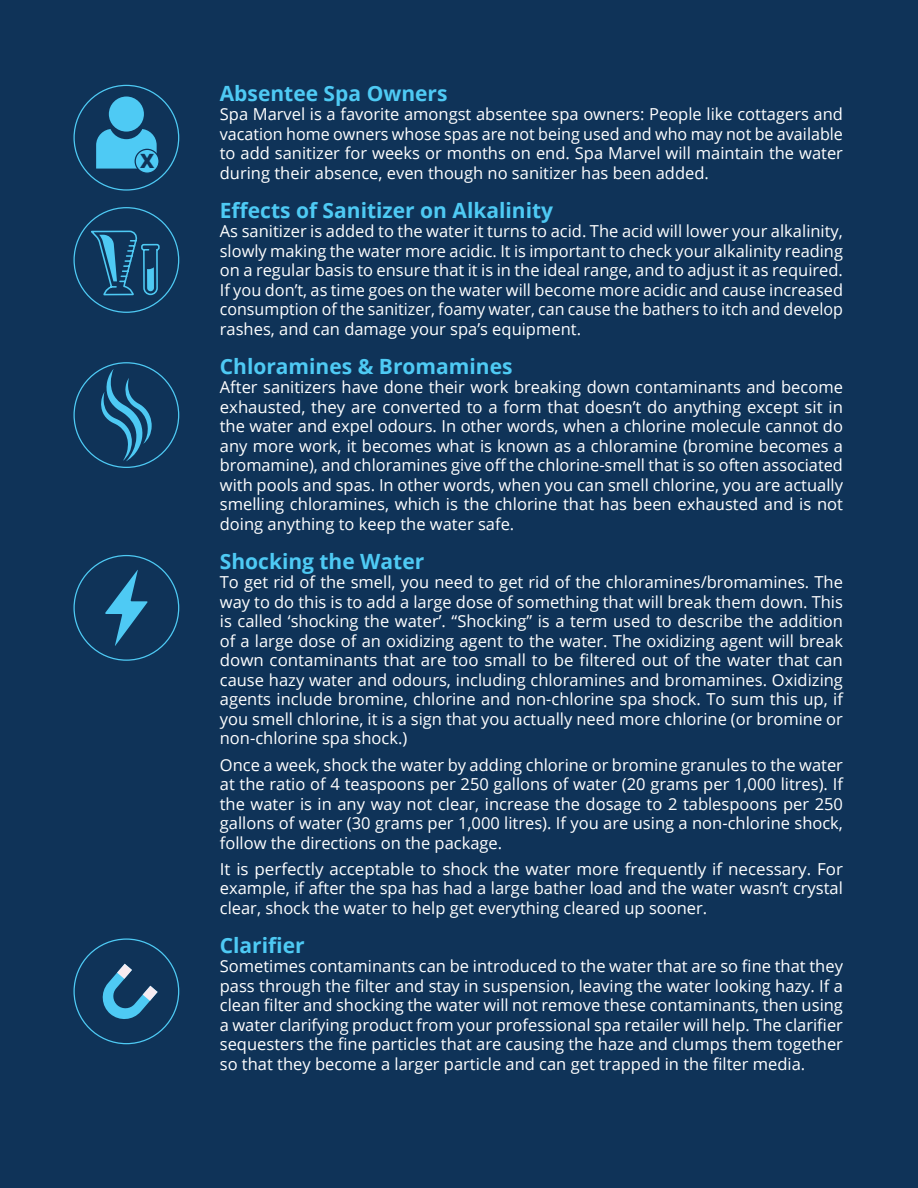
<style>
.page{position:relative;width:918px;height:1188px;background:#0f3358}
.page>*{position:absolute;margin:0;border:0;box-sizing:border-box;transform-origin:0 0}
.t1{font:700 21px "Open Sans";color:#4ecaf4}
.t2{font:800 19.65px "Open Sans";color:#0f3358}
.t3{font:16.5px/19.5px "Open Sans";color:#fff;text-align:justify}
</style>
<div class="page">
<svg style="left:96px;top:129px;width:61px;height:40px;background:#48bce5"></svg>
<div style="left:109px;top:104px;width:35px;height:35px;background:#0f3358;border-radius:50%"></div>
<div style="left:109px;top:97px;width:35px;height:35px;background:#4ecaf4;border-radius:50%"></div>
<div style="left:135px;top:149px;width:24px;height:24px;background:#4ecaf4;border-radius:50%"></div>
<div style="left:135px;top:149px;width:25px;height:25px;border:1px solid #0f3358;border-radius:50%"></div>
<svg style="left:88px;top:230px;width:72px;height:66px"></svg>
<svg style="left:101px;top:369px;width:51px;height:92px"></svg>
<svg style="left:105px;top:570px;width:43px;height:76px"></svg>
<svg style="left:102px;top:964px;width:56px;height:55px"></svg>
<p class="t2" style="left:140px;top:146px;width:16px">X</p>
<p class="t1" style="left:220px;top:78px;width:229px">Absentee Spa Owners</p>
<p class="t3" style="left:220px;top:104px;width:625px">Spa Marvel is a favorite amongst absentee spa owners: People like cottagers and vacation home owners whose spas are not being used and who may not be available to add sanitizer for weeks or months on end. Spa Marvel will maintain the water during their absence, even though no sanitizer has been added.</p>
<p class="t1" style="left:220px;top:195px;width:335px">Effects of Sanitizer on Alkalinity</p>
<p class="t3" style="left:220px;top:221px;width:625px">As sanitizer is added to the water it turns to acid. The acid will lower your alkalinity, slowly making the water more acidic. It is important to check your alkalinity reading on a regular basis to ensure that it is in the ideal range, and to adjust it as required.<br>If you don’t, as time goes on the water will become more acidic and cause increased consumption of the sanitizer, foamy water, can cause the bathers to itch and develop rashes, and can damage your spa’s equipment.</p>
<p class="t1" style="left:220px;top:351px;width:294px">Chloramines &amp; Bromamines</p>
<p class="t3" style="left:220px;top:377px;width:625px">After sanitizers have done their work breaking down contaminants and become exhausted, they are converted to a form that doesn’t do anything except sit in the water and expel odours. In other words, when a chlorine molecule cannot do any more work, it becomes what is known as a chloramine (bromine becomes a bromamine), and chloramines give off the chlorine-smell that is so often associated with pools and spas. In other words, when you can smell chlorine, you are actually smelling chloramines, which is the chlorine that has been exhausted and is not doing anything to keep the water safe.</p>
<p class="t1" style="left:220px;top:546px;width:206px">Shocking the Water</p>
<p class="t3" style="left:220px;top:572px;width:625px">To get rid of the smell, you need to get rid of the chloramines/bromamines. The way to do this is to add a large dose of something that will break them down. This is called ‘shocking the water’. “Shocking” is a term used to describe the addition of a large dose of an oxidizing agent to the water. The oxidizing agent will break down contaminants that are too small to be filtered out of the water that can cause hazy water and odours, including chloramines and bromamines. Oxidizing agents include bromine, chlorine and non-chlorine spa shock. To sum this up, if you smell chlorine, it is a sign that you actually need more chlorine (or bromine or non-chlorine spa shock.)</p>
<p class="t3" style="left:220px;top:754px;width:625px">Once a week, shock the water by adding chlorine or bromine granules to the water at the ratio of 4 teaspoons per 250 gallons of water (20 grams per 1,000 litres). If the water is in any way not clear, increase the dosage to 2 tablespoons per 250 gallons of water (30 grams per 1,000 litres). If you are using a non-chlorine shock, follow the directions on the package.</p>
<p class="t3" style="left:220px;top:859px;width:625px">It is perfectly acceptable to shock the water more frequently if necessary. For example, if after the spa has had a large bather load and the water wasn’t crystal clear, shock the water to help get everything cleared up sooner.</p>
<p class="t1" style="left:220px;top:930px;width:86px">Clarifier</p>
<p class="t3" style="left:220px;top:956px;width:625px">Sometimes contaminants can be introduced to the water that are so fine that they pass through the filter and stay in suspension, leaving the water looking hazy. If a clean filter and shocking the water will not remove these contaminants, then using a water clarifying product from your professional spa retailer will help. The clarifier sequesters the fine particles that are causing the haze and clumps them together so that they become a larger particle and can get trapped in the filter media.</p>
</div>
